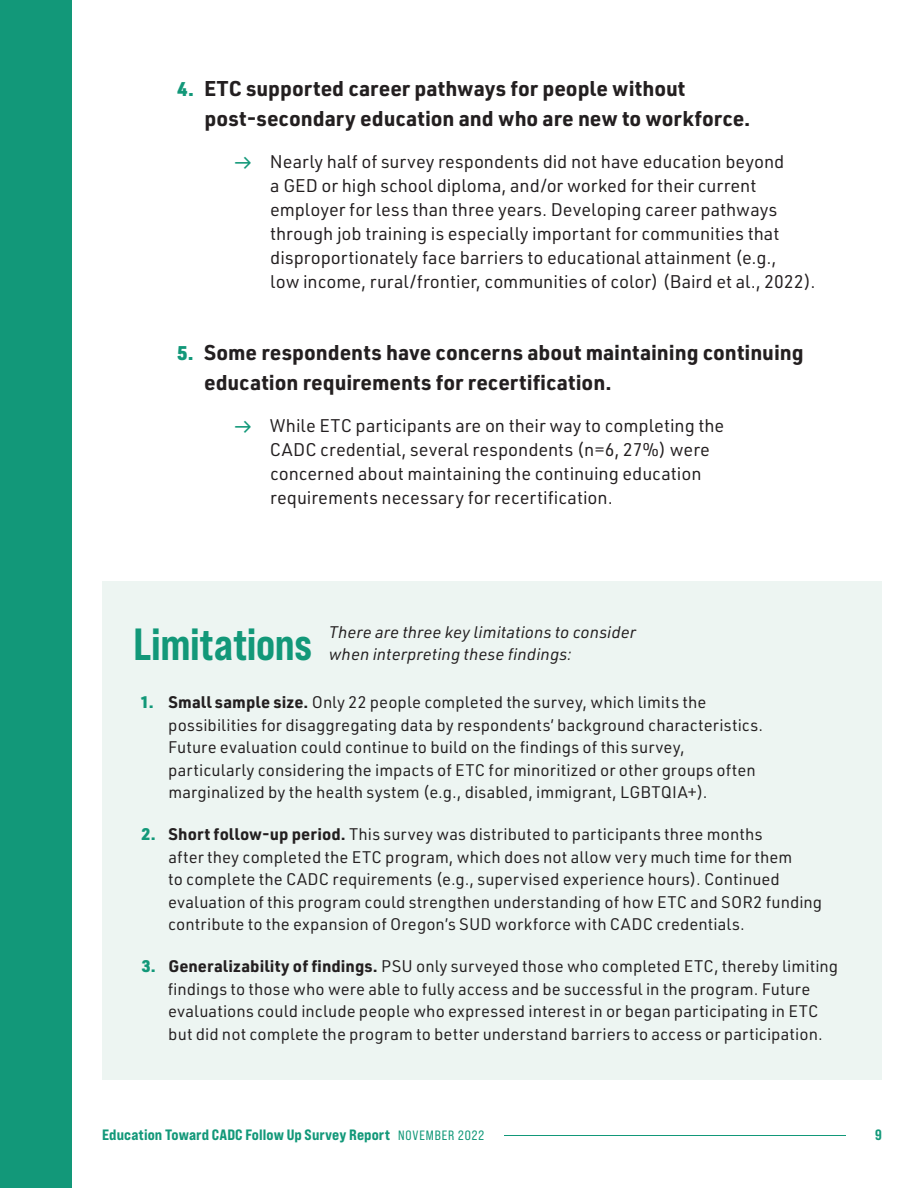
<style>
.page{position:relative;width:918px;height:1188px;background:#fff}
.page>*{position:absolute;margin:0;border:0;box-sizing:border-box;transform-origin:0 0}
.t1{font:45px "Bebas Neue Pro Sm E Eb";letter-spacing:-.005em;color:#129879}
.t2{font:700 21px/30px "URWDIN";color:#231f20}
.t3{font:18px/24px "URWDIN";color:#231f20}
.t4{font:16.5px/22.5px "URWDIN";letter-spacing:.005em;color:#231f20}
.t5{font:italic 16.5px/22.5px "URWDIN";letter-spacing:.005em;color:#231f20}
.t6{font:15px "Bebas Neue Pro Exp Eb";letter-spacing:.005em;color:#129879}
.t7{font:15px "Bebas Neue Pro Sm E Eb";color:#129879}
.s1{font-weight:900;font-size:19.5px;color:#129879}
.s2{font-size:22.5px;color:#129879}
.s3{font-weight:900;color:#129879}
.s4{font-weight:700}
.s5{font-family:"Bebas Neue Pro Sm E Rg";font-size:13.5px}
</style>
<div class="page">
<div style="left:0;top:0;width:72px;height:1188px;background:#129879"></div>
<div style="left:102px;top:582px;width:780px;height:498px;background:#edf5f2"></div>
<hr style="left:504px;top:1135px;width:342px;height:1px;background:#129879">
<p class="t2" style="left:205px;top:73px;width:547px;text-indent:-27px"><span class="s1">4.</span> ETC supported career pathways for people without post-secondary education and who are new to workforce.</p>
<p class="t3" style="left:270px;top:149px;width:547px;text-indent:-36px"><span class="s2">→</span> Nearly half of survey respondents did not have education beyond<br>a GED or high school diploma, and/or worked for their current employer for less than three years. Developing career pathways through job training is especially important for communities that disproportionately face barriers to educational attainment (e.g.,<br>low income, rural/frontier, communities of color) (Baird et al., 2022).</p>
<p class="t2" style="left:204px;top:337px;width:601px;text-indent:-27px"><span class="s1">5.</span> Some respondents have concerns about maintaining continuing education requirements for recertification.</p>
<p class="t3" style="left:270px;top:413px;width:456px;text-indent:-36px"><span class="s2">→</span> While ETC participants are on their way to completing the CADC credential, several respondents (n=6, 27%) were concerned about maintaining the continuing education requirements necessary for recertification.</p>
<h3 class="t1" style="left:133px;top:617px;width:180px">Limitations</h3>
<h3 class="t5" style="left:329px;top:620px;width:309px">There are three key limitations to consider when interpreting these findings:</h3>
<p class="t4" style="left:168px;top:690px;width:597px;text-indent:-28px"><span class="s3">1.</span> <span class="s4">Small sample size.</span> Only 22 people completed the survey, which limits the possibilities for disaggregating data by respondents’ background characteristics.<br>Future evaluation could continue to build on the findings of this survey, particularly considering the impacts of ETC for minoritized or other groups often marginalized by the health system (e.g., disabled, immigrant, LGBTQIA+).</p>
<p class="t4" style="left:168px;top:822px;width:655px;text-indent:-27px"><span class="s3">2.</span> <span class="s4">Short follow-up period.</span> This survey was distributed to participants three months<br>after they completed the ETC program, which does not allow very much time for them<br>to complete the CADC requirements (e.g., supervised experience hours). Continued evaluation of this program could strengthen understanding of how ETC and SOR2 funding contribute to the expansion of Oregon’s SUD workforce with CADC credentials.</p>
<p class="t4" style="left:168px;top:954px;width:672px;text-indent:-26px"><span class="s3">3.</span> <span class="s4">Generalizability of findings.</span> PSU only surveyed those who completed ETC, thereby limiting findings to those who were able to fully access and be successful in the program. Future evaluations could include people who expressed interest in or began participating in ETC but did not complete the program to better understand barriers to access or participation.</p>
<p class="t6" style="left:102px;top:1125px;width:384px">Education Toward CADC Follow Up Survey Report <span class="s5">NOVEMBER 2022</span></p>
<p class="t7" style="left:875px;top:1126px;width:8px">9</p>
</div>
